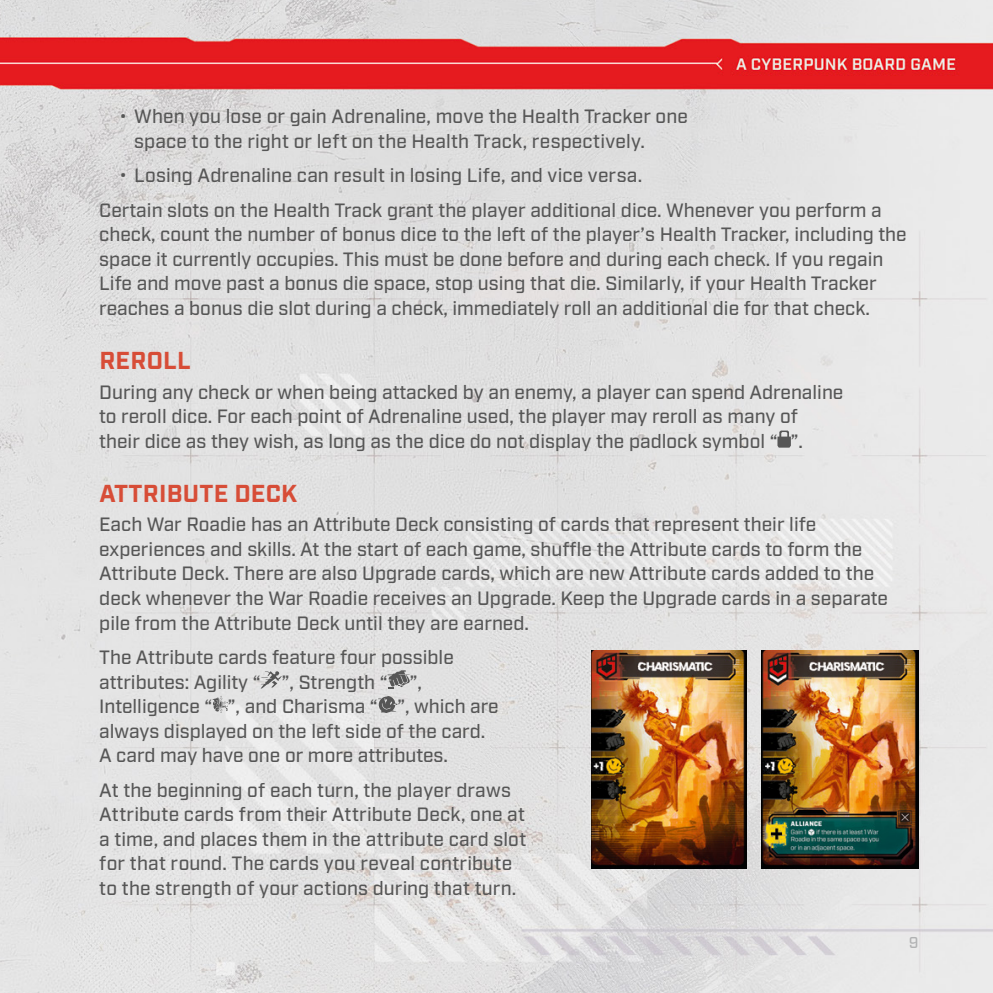
<style>
.page{position:relative;width:993px;height:993px;background:#fff}
.page>*{position:absolute;margin:0;border:0;box-sizing:border-box;transform-origin:0 0}
.t1{font:700 24.5px "Industry";letter-spacing:.01em;color:#d74d37}
.t2{font:500 19.25px/24.5px "Industry";color:#565656}
.t3{font:500 15.75px "Industry";color:#b1b2b3}
</style>
<div class="page">
<img style="left:0;top:0;width:992px;height:992px">
<svg style="left:777px;top:430px;width:13px;height:17px"></svg>
<svg style="left:260px;top:670px;width:22px;height:18px"></svg>
<svg style="left:387px;top:670px;width:22px;height:18px"></svg>
<svg style="left:212px;top:695px;width:16px;height:17px"></svg>
<svg style="left:377px;top:695px;width:20px;height:17px"></svg>
<img style="left:591px;top:650px;width:155px;height:218px">
<img style="left:761px;top:650px;width:157px;height:218px">
<p class="t2" style="left:134px;top:105px;width:555px;text-indent:-15px">• When you lose or gain Adrenaline, move the Health Tracker one space to the right or left on the Health Track, respectively.</p>
<p class="t2" style="left:99px;top:159px;width:783px;line-height:34.5px;text-indent:20px">• Losing Adrenaline can result in losing Life, and vice versa.<br>Certain slots on the Health Track grant the player additional dice. Whenever you perform a</p>
<p class="t2" style="left:99px;top:223px;width:808px">check, count the number of bonus dice to the left of the player’s Health Tracker, including the space it currently occupies. This must be done before and during each check. If you regain Life and move past a bonus die space, stop using that die. Similarly, if your Health Tracker reaches a bonus die slot during a check, immediately roll an additional die for that check.</p>
<p class="t1" style="left:99px;top:346px;width:93px">REROLL</p>
<p class="t2" style="left:99px;top:380px;width:745px">During any check or when being attacked by an enemy, a player can spend Adrenaline to reroll dice. For each point of Adrenaline used, the player may reroll as many of their dice as they wish, as long as the dice do not display the padlock symbol “ ”.</p>
<p class="t1" style="left:99px;top:478px;width:199px">ATTRIBUTE DECK</p>
<p class="t2" style="left:99px;top:513px;width:790px">Each War Roadie has an Attribute Deck consisting of cards that represent their life experiences and skills. At the start of each game, shuffle the Attribute cards to form the Attribute Deck. There are also Upgrade cards, which are new Attribute cards added to the deck whenever the War Roadie receives an Upgrade. Keep the Upgrade cards in a separate pile from the Attribute Deck until they are earned.</p>
<p class="t2" style="left:99px;top:645px;width:401px">The Attribute cards feature four possible attributes: Agility “ ”, Strength “ ”, Intelligence “ ”, and Charisma “ ”, which are always displayed on the left side of the card.<br>A card may have one or more attributes.</p>
<p class="t2" style="left:99px;top:778px;width:428px">At the beginning of each turn, the player draws Attribute cards from their Attribute Deck, one at a time, and places them in the attribute card slot for that round. The cards you reveal contribute to the strength of your actions during that turn.</p>
<p class="t3" style="left:908px;top:932px;width:11px">9</p>
</div>
